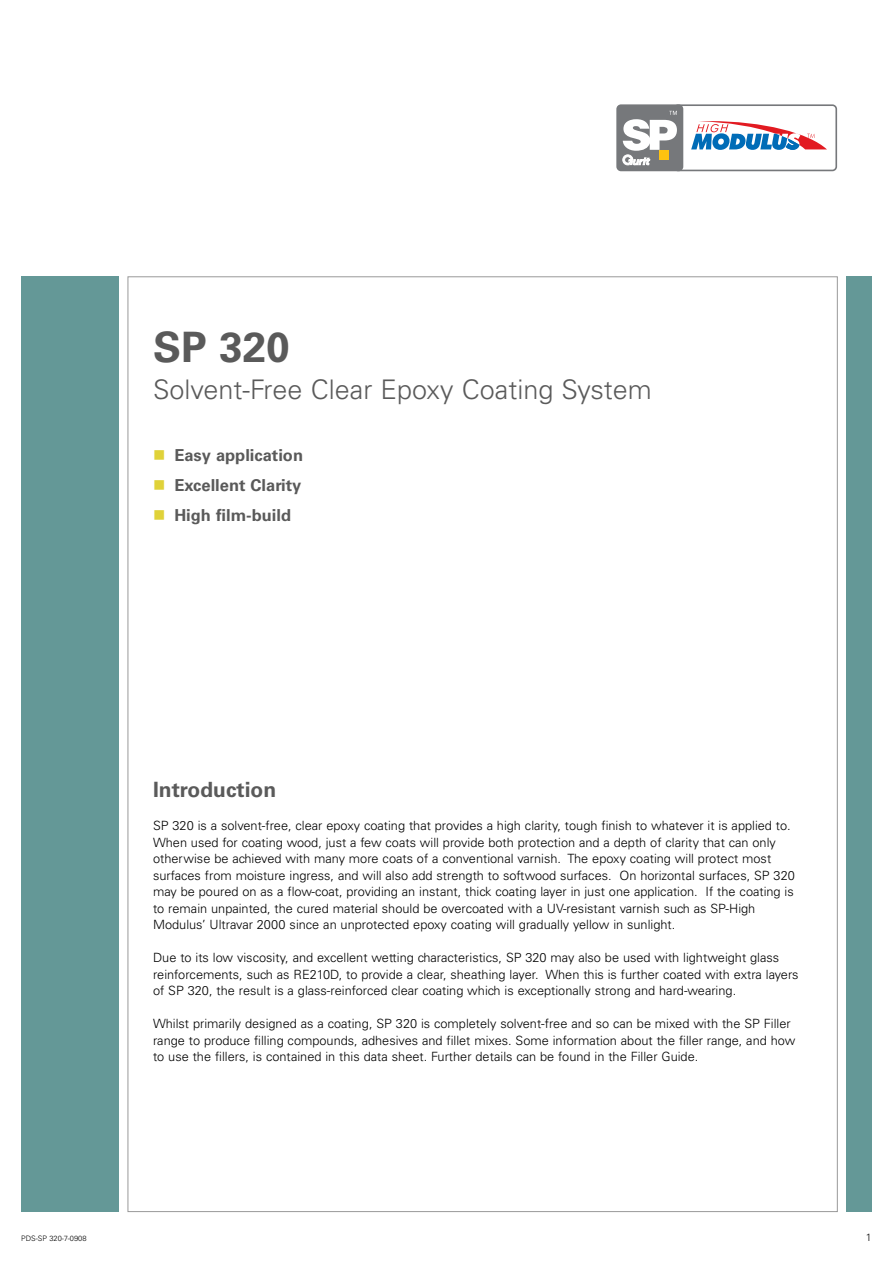
<style>
.page{position:relative;width:893px;height:1263px;background:#fff}
.page>*{position:absolute;margin:0;border:0;box-sizing:border-box;transform-origin:0 0}
.t1{font:700 42px "Univers";color:#5a5a5a}
.t2{font:300 27px "Univers";color:#5a5a5a}
.t3{font:700 21px "Univers";color:#5a5a5a}
.t4{font:700 16.5px "Univers";color:#5a5a5a}
.t5{font:300 12.75px/16.5px "Univers";color:#000}
.t6{font:300 10.5px "Univers";color:#000}
.t7{font:300 7.5px "Univers";color:#000}
.s1{color:#e0d239}
</style>
<div class="page">
<div style="left:21px;top:276px;width:98px;height:936px;background:#649897"></div>
<div style="left:846px;top:276px;width:26px;height:936px;background:#649897"></div>
<div style="left:673px;top:104px;width:164px;height:67px;border:2px solid #76787b;border-radius:4px"></div>
<svg style="left:691px;top:121px;width:136px;height:29px"></svg>
<div style="left:617px;top:105px;width:65px;height:65px;background:#76787b;border-radius:4px"></div>
<div style="left:616px;top:104px;width:67px;height:67px;border:2px solid #76787b;border-radius:4px"></div>
<svg style="left:622px;top:111px;width:55px;height:55px"></svg>
<h1 class="t1" style="left:153px;top:332px;width:138px">SP 320</h1>
<h2 class="t2" style="left:153px;top:379px;width:500px">Solvent-Free Clear Epoxy Coating System</h2>
<p class="t4" style="left:153px;top:449px;width:152px"><span class="s1">■</span> Easy application</p>
<p class="t4" style="left:153px;top:479px;width:150px"><span class="s1">■</span> Excellent Clarity</p>
<p class="t4" style="left:153px;top:509px;width:140px"><span class="s1">■</span> High film-build</p>
<h3 class="t3" style="left:153px;top:781px;width:125px">Introduction</h3>
<p class="t5" style="left:153px;top:818px;width:643px">SP 320 is a solvent-free, clear epoxy coating that provides a high clarity, tough finish to whatever it is applied to.<br>When used for coating wood, just a few coats will provide both protection and a depth of clarity that can only otherwise be achieved with many more coats of a conventional varnish. The epoxy coating will protect most surfaces from moisture ingress, and will also add strength to softwood surfaces. On horizontal surfaces, SP 320 may be poured on as a flow-coat, providing an instant, thick coating layer in just one application. If the coating is to remain unpainted, the cured material should be overcoated with a UV-resistant varnish such as SP-High Modulus’ Ultravar 2000 since an unprotected epoxy coating will gradually yellow in sunlight.</p>
<p class="t5" style="left:153px;top:950px;width:647px">Due to its low viscosity, and excellent wetting characteristics, SP 320 may also be used with lightweight glass reinforcements, such as RE210D, to provide a clear, sheathing layer. When this is further coated with extra layers of SP 320, the result is a glass-reinforced clear coating which is exceptionally strong and hard-wearing.</p>
<p class="t5" style="left:153px;top:1016px;width:644px">Whilst primarily designed as a coating, SP 320 is completely solvent-free and so can be mixed with the SP Filler range to produce filling compounds, adhesives and fillet mixes. Some information about the filler range, and how to use the fillers, is contained in this data sheet. Further details can be found in the Filler Guide.</p>
<p class="t7" style="left:21px;top:1235px;width:67px">PDS-SP 320-7-0908</p>
<p class="t6" style="left:866px;top:1233px;width:7px">1</p>
</div>
